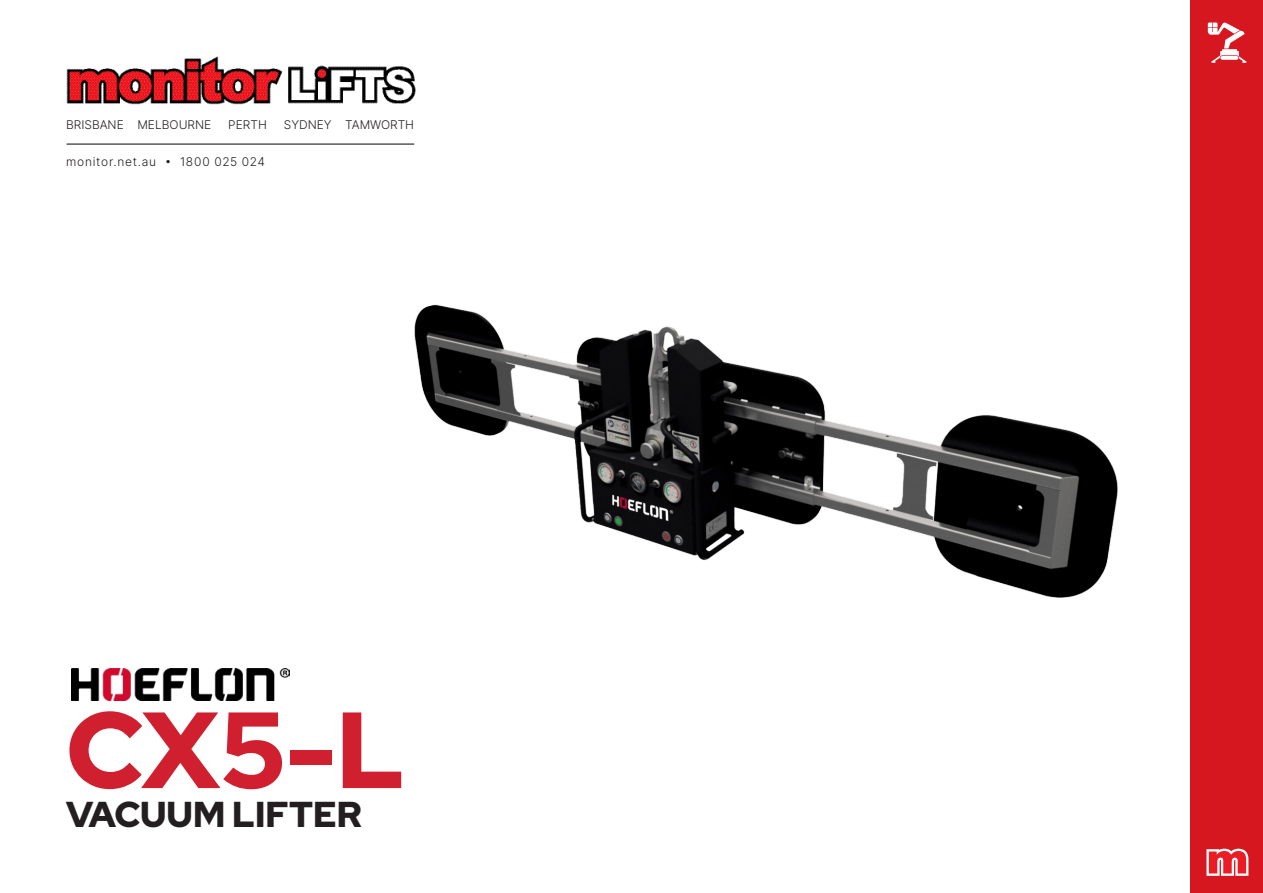
<style>
.page{position:relative;width:1263px;height:893px;background:#fff}
.page>*{position:absolute;margin:0;border:0;box-sizing:border-box;transform-origin:0 0}
.t1{font:900 108px "Red Hat Display";color:#d0202f}
.t2{font:900 36px "Red Hat Display";color:#231f20}
.t3{font:300 12px "Inter";color:#231f20}
.t4{font:300 12px "Inter";letter-spacing:.065em;color:#231f20}
</style>
<div class="page">
<div style="left:1191px;top:0;width:72px;height:893px;background:#d7171f"></div>
<svg style="left:1208px;top:22px;width:39px;height:41px"></svg>
<svg style="left:1206px;top:849px;width:42px;height:27px"></svg>
<img style="left:414px;top:304px;width:704px;height:294px">
<img style="left:66px;top:56px;width:350px;height:49px">
<hr style="left:67px;top:144px;width:347px;height:1px;background:#231f20">
<img style="left:72px;top:668px;width:217px;height:32px">
<p class="t3" style="left:66px;top:116px;width:147px">BRISBANE MELBOURNE</p>
<p class="t3" style="left:228px;top:116px;width:40px">PERTH</p>
<p class="t3" style="left:284px;top:116px;width:132px">SYDNEY TAMWORTH</p>
<p class="t4" style="left:66px;top:153px;width:201px">monitor.net.au • 1800 025 024</p>
<p class="t1" style="left:66px;top:680px;width:341px">CX5-L</p>
<p class="t2" style="left:66px;top:791px;width:297px">VACUUM LIFTER</p>
</div>
